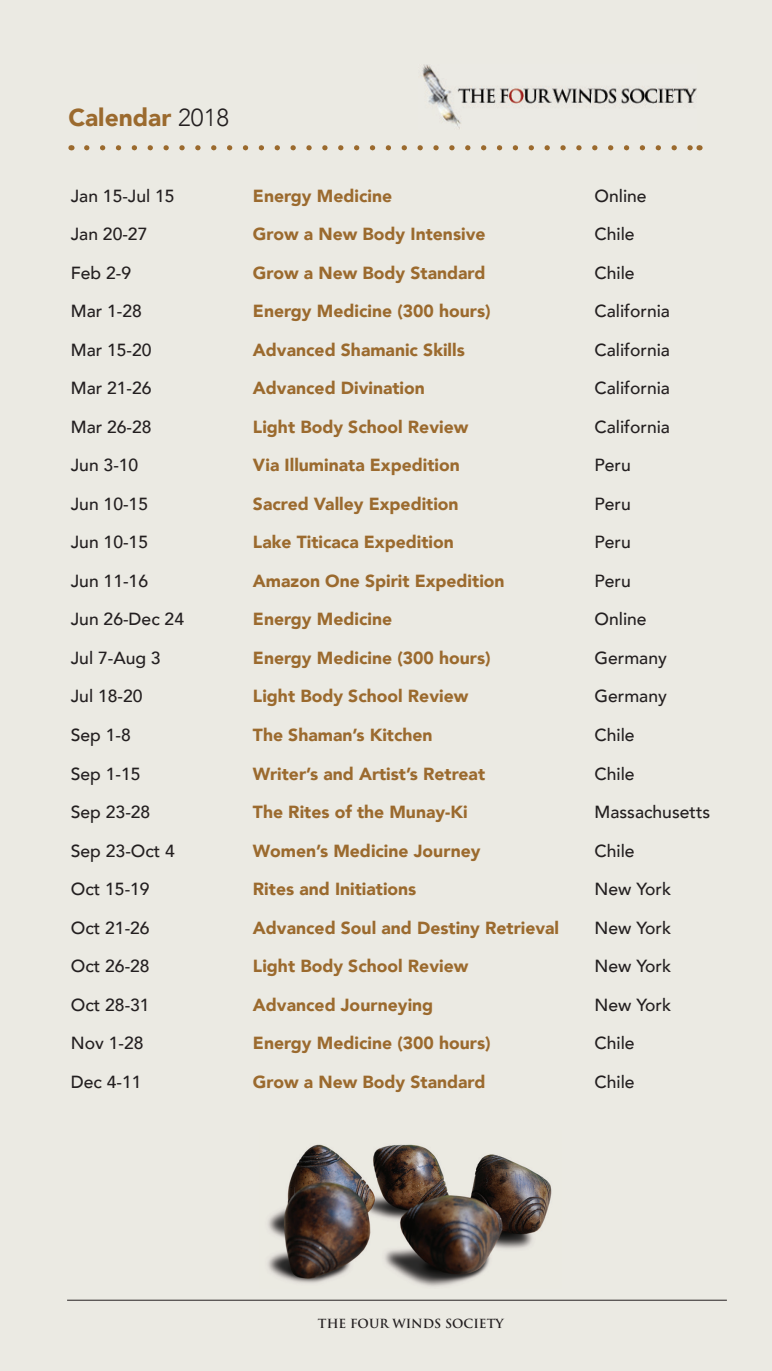
<style>
.page{position:relative;width:772px;height:1371px;background:#fff}
.page>*{position:absolute;margin:0;border:0;box-sizing:border-box;transform-origin:0 0}
.t1{font:900 24.5px "Avenir";color:#9b6a2e}
.t2{font:900 17.5px "Avenir";color:#9b6a2e}
.t3{font:500 17.5px "Avenir";color:#231f20}
.t4{font:700 12.25px "Trajan Pro";color:#231f20}
.s1{font-weight:300;color:#231f20}
</style>
<div class="page">
<div style="left:0;top:0;width:771px;height:1370px;background:#ebeae3"></div>
<img style="left:422px;top:64px;width:274px;height:65px">
<svg style="left:87px;top:145px;width:604px;height:5px"></svg>
<img style="left:267px;top:1144px;width:285px;height:143px">
<hr style="left:67px;top:1299px;width:659px;height:1px;background:#231f20">
<h1 class="t1" style="left:68px;top:97px;width:162px">Calendar <span class="s1">2018</span></h1>
<p class="t3" style="left:71px;top:180px;width:105px">Jan 15-Jul 15</p>
<p class="t2" style="left:253px;top:180px;width:141px">Energy Medicine</p>
<p class="t3" style="left:594px;top:180px;width:54px">Online</p>
<p class="t3" style="left:71px;top:219px;width:78px">Jan 20-27</p>
<p class="t2" style="left:253px;top:219px;width:234px">Grow a New Body Intensive</p>
<p class="t3" style="left:594px;top:219px;width:42px">Chile</p>
<p class="t3" style="left:71px;top:257px;width:62px">Feb 2-9</p>
<p class="t2" style="left:253px;top:257px;width:234px">Grow a New Body Standard</p>
<p class="t3" style="left:594px;top:257px;width:42px">Chile</p>
<p class="t3" style="left:71px;top:296px;width:72px">Mar 1-28</p>
<p class="t2" style="left:253px;top:296px;width:239px">Energy Medicine (300 hours)</p>
<p class="t3" style="left:594px;top:296px;width:77px">California</p>
<p class="t3" style="left:71px;top:334px;width:82px">Mar 15-20</p>
<p class="t2" style="left:253px;top:334px;width:213px">Advanced Shamanic Skills</p>
<p class="t3" style="left:594px;top:334px;width:77px">California</p>
<p class="t3" style="left:71px;top:373px;width:82px">Mar 21-26</p>
<p class="t2" style="left:253px;top:373px;width:173px">Advanced Divination</p>
<p class="t3" style="left:594px;top:373px;width:77px">California</p>
<p class="t3" style="left:71px;top:411px;width:82px">Mar 26-28</p>
<p class="t2" style="left:253px;top:411px;width:217px">Light Body School Review</p>
<p class="t3" style="left:594px;top:411px;width:77px">California</p>
<p class="t3" style="left:71px;top:450px;width:69px">Jun 3-10</p>
<p class="t2" style="left:253px;top:450px;width:208px">Via Illuminata Expedition</p>
<p class="t3" style="left:594px;top:450px;width:38px">Peru</p>
<p class="t3" style="left:71px;top:488px;width:79px">Jun 10-15</p>
<p class="t2" style="left:253px;top:488px;width:207px">Sacred Valley Expedition</p>
<p class="t3" style="left:594px;top:488px;width:38px">Peru</p>
<p class="t3" style="left:71px;top:527px;width:79px">Jun 10-15</p>
<p class="t2" style="left:253px;top:527px;width:202px">Lake Titicaca Expedition</p>
<p class="t3" style="left:594px;top:527px;width:38px">Peru</p>
<p class="t3" style="left:71px;top:565px;width:79px">Jun 11-16</p>
<p class="t2" style="left:253px;top:565px;width:253px">Amazon One Spirit Expedition</p>
<p class="t3" style="left:594px;top:565px;width:38px">Peru</p>
<p class="t3" style="left:71px;top:604px;width:115px">Jun 26-Dec 24</p>
<p class="t2" style="left:253px;top:604px;width:141px">Energy Medicine</p>
<p class="t3" style="left:594px;top:604px;width:54px">Online</p>
<p class="t3" style="left:71px;top:642px;width:91px">Jul 7-Aug 3</p>
<p class="t2" style="left:253px;top:642px;width:239px">Energy Medicine (300 hours)</p>
<p class="t3" style="left:594px;top:642px;width:74px">Germany</p>
<p class="t3" style="left:71px;top:681px;width:73px">Jul 18-20</p>
<p class="t2" style="left:253px;top:681px;width:217px">Light Body School Review</p>
<p class="t3" style="left:594px;top:681px;width:74px">Germany</p>
<p class="t3" style="left:71px;top:719px;width:62px">Sep 1-8</p>
<p class="t2" style="left:253px;top:719px;width:181px">The Shaman’s Kitchen</p>
<p class="t3" style="left:594px;top:719px;width:42px">Chile</p>
<p class="t3" style="left:71px;top:758px;width:71px">Sep 1-15</p>
<p class="t2" style="left:253px;top:758px;width:233px">Writer’s and Artist’s Retreat</p>
<p class="t3" style="left:594px;top:758px;width:42px">Chile</p>
<p class="t3" style="left:71px;top:796px;width:81px">Sep 23-28</p>
<p class="t2" style="left:253px;top:796px;width:216px">The Rites of the Munay-Ki</p>
<p class="t3" style="left:594px;top:796px;width:117px">Massachusetts</p>
<p class="t3" style="left:71px;top:835px;width:106px">Sep 23-Oct 4</p>
<p class="t2" style="left:253px;top:835px;width:229px">Women’s Medicine Journey</p>
<p class="t3" style="left:594px;top:835px;width:42px">Chile</p>
<p class="t3" style="left:71px;top:873px;width:80px">Oct 15-19</p>
<p class="t2" style="left:253px;top:873px;width:165px">Rites and Initiations</p>
<p class="t3" style="left:594px;top:873px;width:78px">New York</p>
<p class="t3" style="left:71px;top:912px;width:80px">Oct 21-26</p>
<p class="t2" style="left:253px;top:912px;width:307px">Advanced Soul and Destiny Retrieval</p>
<p class="t3" style="left:594px;top:912px;width:78px">New York</p>
<p class="t3" style="left:71px;top:950px;width:80px">Oct 26-28</p>
<p class="t2" style="left:253px;top:950px;width:217px">Light Body School Review</p>
<p class="t3" style="left:594px;top:950px;width:78px">New York</p>
<p class="t3" style="left:71px;top:989px;width:80px">Oct 28-31</p>
<p class="t2" style="left:253px;top:989px;width:182px">Advanced Journeying</p>
<p class="t3" style="left:594px;top:989px;width:78px">New York</p>
<p class="t3" style="left:71px;top:1027px;width:74px">Nov 1-28</p>
<p class="t2" style="left:253px;top:1027px;width:239px">Energy Medicine (300 hours)</p>
<p class="t3" style="left:594px;top:1027px;width:42px">Chile</p>
<p class="t3" style="left:71px;top:1066px;width:72px">Dec 4-11</p>
<p class="t2" style="left:253px;top:1066px;width:234px">Grow a New Body Standard</p>
<p class="t3" style="left:594px;top:1066px;width:42px">Chile</p>
<p class="t4" style="left:318px;top:1315px;width:187px">THE FOUR WINDS SOCIETY</p>
</div>
